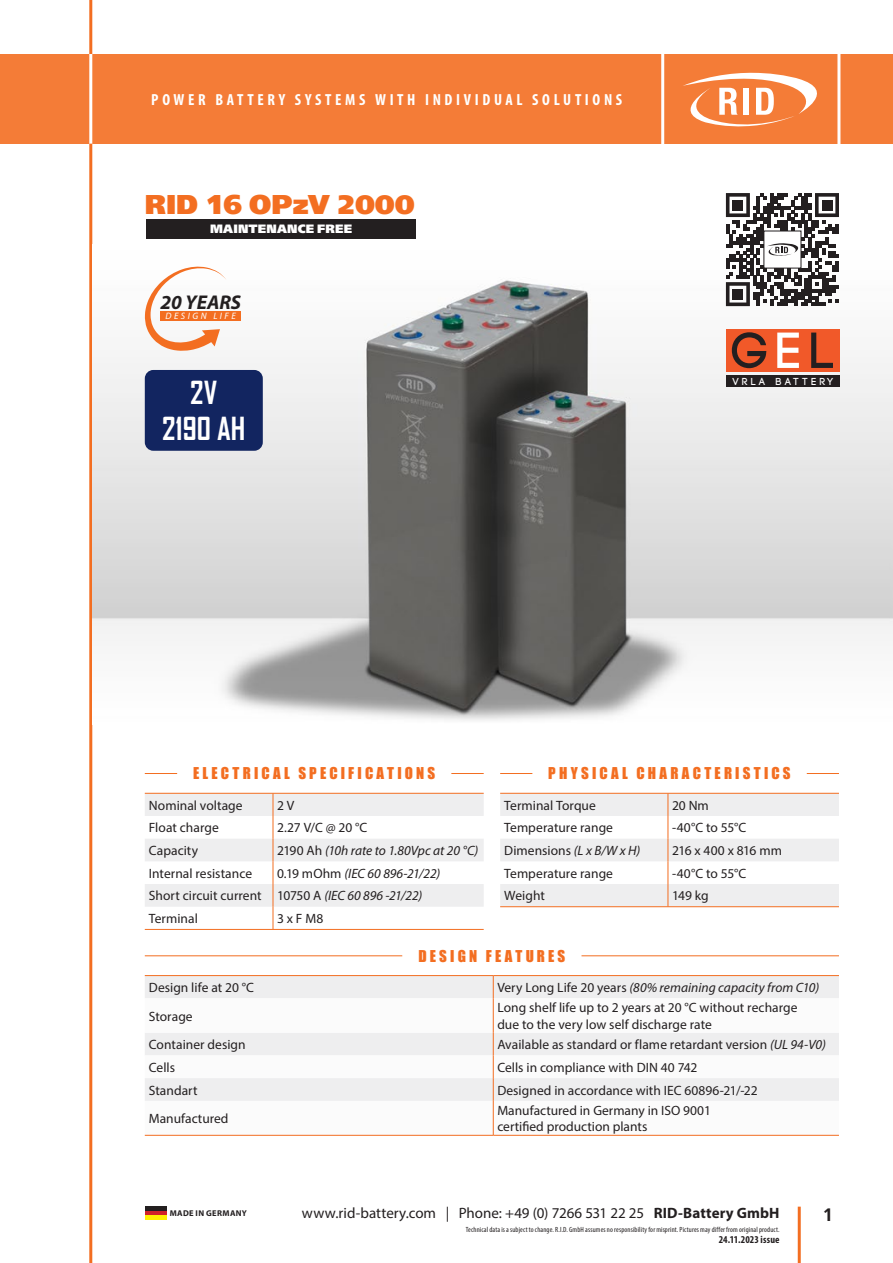
<style>
.page{position:relative;width:893px;height:1263px;background:#fff}
.page>*{position:absolute;margin:0;border:0;box-sizing:border-box;transform-origin:0 0}
.t1{font:700 50.55px "Code";color:#231f20}
.t2{font:700 30.45px "Agency FB";color:#fff}
.t3{font:27px "Free Set Black C";letter-spacing:-.005em;color:#f36e21}
.t4{font:italic 700 19.95px "Myriad Pro";color:#231f20}
.t5{font:18px "Free Set Demi C";color:#231f20}
.t6{font:700 condensed 16.05px "Myriad Pro";letter-spacing:.225em;color:#fff}
.t7{font:15px "Impact";letter-spacing:.215em;color:#f36e21}
.t8{font:15px "Myriad Pro";color:#231f20}
.t9{font:13.5px "Myriad Pro";color:#231f20}
.t10{font:italic 13.5px "Myriad Pro";color:#231f20}
.t11{font:13.5px "Myriad Pro";letter-spacing:-.035em;color:#231f20}
.t12{font:12px "Free Set Black C";letter-spacing:.015em;color:#fff}
.t13{font:700 condensed 10.5px "Myriad Pro";letter-spacing:.01em;color:#231f20}
.t14{font:700 10.05px "Code";letter-spacing:.34em;color:#fff}
.t15{font:italic 9.3px "Myriad Pro";letter-spacing:.265em;color:#fff}
.t16{font:700 8.4px "Myriad Pro";letter-spacing:.045em;color:#231f20}
.t17{font:condensed 7.5px "Myriad Pro";letter-spacing:.02em;color:#231f20}
.s1{color:#fff}
.s2{font-style:normal}
.s3{font-style:italic}
.s4{font-weight:700}
</style>
<div class="page">
<div style="left:0;top:54px;width:893px;height:90px;background:#f47c37"></div>
<svg style="left:683px;top:73px;width:134px;height:54px"></svg>
<hr style="left:89px;top:51px;width:3px;height:97px;background:#fff">
<hr style="left:89px;top:144px;width:3px;height:1119px;background:#f36e21">
<hr style="left:798px;top:1206px;width:3px;height:57px;background:#f36e21">
<hr style="left:89px;top:0;width:3px;height:54px;background:#f36e21">
<hr style="left:661px;top:51px;width:3px;height:97px;background:#fff">
<hr style="left:837px;top:51px;width:3px;height:97px;background:#fff">
<div style="left:146px;top:219px;width:270px;height:20px;background:#231f20"></div>
<hr style="left:145px;top:1207px;width:21px;height:4px;background:#231f20">
<hr style="left:145px;top:1211px;width:21px;height:4px;background:#d1232a">
<hr style="left:145px;top:1215px;width:21px;height:4px;background:#fff101">
<hr style="left:145px;top:773px;width:32px;height:1px;background:#f36e21">
<hr style="left:451px;top:773px;width:33px;height:1px;background:#f36e21">
<hr style="left:500px;top:773px;width:32px;height:1px;background:#f36e21">
<hr style="left:807px;top:773px;width:32px;height:1px;background:#f36e21">
<hr style="left:145px;top:955px;width:257px;height:1px;background:#f36e21">
<hr style="left:581px;top:955px;width:258px;height:1px;background:#f36e21">
<img style="left:92px;top:280px;width:801px;height:441px">
<svg style="left:145px;top:794px;width:339px;height:135px"></svg>
<hr style="left:145px;top:929px;width:128px;height:1px;background:#f36e21">
<hr style="left:273px;top:929px;width:211px;height:1px;background:#f36e21">
<hr style="left:145px;top:793px;width:128px;height:1px;background:#f36e21">
<hr style="left:273px;top:793px;width:211px;height:1px;background:#f36e21">
<div style="left:145px;top:976px;width:694px;height:22px;background:#eeeeef"></div>
<svg style="left:145px;top:998px;width:694px;height:137px"></svg>
<svg style="left:493px;top:976px;width:1px;height:22px"></svg>
<hr style="left:493px;top:998px;width:1px;height:35px;background:#f36e21">
<svg style="left:145px;top:1033px;width:694px;height:68px"></svg>
<hr style="left:493px;top:1101px;width:1px;height:34px;background:#f36e21">
<hr style="left:145px;top:975px;width:348px;height:1px;background:#f36e21">
<hr style="left:493px;top:975px;width:346px;height:1px;background:#f36e21">
<hr style="left:145px;top:1135px;width:348px;height:1px;background:#f36e21">
<hr style="left:493px;top:1135px;width:346px;height:1px;background:#f36e21">
<svg style="left:500px;top:794px;width:339px;height:112px"></svg>
<hr style="left:500px;top:906px;width:168px;height:1px;background:#f36e21">
<hr style="left:668px;top:906px;width:171px;height:1px;background:#f36e21">
<hr style="left:500px;top:793px;width:168px;height:1px;background:#f36e21">
<hr style="left:668px;top:793px;width:171px;height:1px;background:#f36e21">
<div style="left:727px;top:329px;width:113px;height:42px;background:#f15929"></div>
<div style="left:726px;top:375px;width:114px;height:12px;background:#231f20"></div>
<div style="left:145px;top:370px;width:118px;height:81px;background:#122560;border-radius:9px"></div>
<svg style="left:726px;top:193px;width:113px;height:113px"></svg>
<div style="left:733px;top:200px;width:10px;height:10px;background:#231f20"></div>
<div style="left:822px;top:200px;width:10px;height:10px;background:#231f20"></div>
<div style="left:733px;top:289px;width:10px;height:10px;background:#231f20"></div>
<svg style="left:145px;top:266px;width:82px;height:85px"></svg>
<div style="left:160px;top:311px;width:81px;height:10px;background:#f36e21"></div>
<p class="t6" style="left:151px;top:90px;width:473px">POWER BATTERY SYSTEMS WITH INDIVIDUAL SOLUTIONS</p>
<h3 class="t3" style="left:145px;top:189px;width:272px">RID 16 OPzV 2000</h3>
<p class="t12" style="left:210px;top:222px;width:143px">MAINTENANCE FREE</p>
<p class="t4" style="left:160px;top:289px;width:82px">20 YEARS</p>
<p class="t15" style="left:166px;top:310px;width:72px">DESIGN LIFE</p>
<p class="t2" style="left:190px;top:373px;width:28px">2V</p>
<p class="t2" style="left:162px;top:410px;width:85px">2190 AH</p>
<p class="t1" style="left:732px;top:325px;width:104px">G<span class="s1">E</span>L</p>
<p class="t14" style="left:733px;top:376px;width:102px">VRLA BATTERY</p>
<p class="t7" style="left:193px;top:762px;width:244px">ELECTRICAL SPECIFICATIONS</p>
<p class="t9" style="left:149px;top:797px;width:95px">Nominal voltage</p>
<p class="t9" style="left:277px;top:797px;width:19px">2 V</p>
<p class="t9" style="left:149px;top:819px;width:71px">Float charge</p>
<p class="t9" style="left:277px;top:819px;width:92px">2.27 V/C @ 20 °C</p>
<p class="t9" style="left:149px;top:842px;width:51px">Capacity</p>
<p class="t10" style="left:277px;top:842px;width:203px"><span class="s2">2190 Ah</span> (10h rate to 1.80Vpc at 20 °C)</p>
<p class="t9" style="left:149px;top:865px;width:105px">Internal resistance</p>
<p class="t10" style="left:277px;top:865px;width:165px"><span class="s2">0.19 mOhm</span> (IEC 60 896-21/22)</p>
<p class="t9" style="left:149px;top:887px;width:114px">Short circuit current</p>
<p class="t10" style="left:277px;top:887px;width:147px"><span class="s2">10750 A</span> (IEC 60 896 -21/22)</p>
<p class="t9" style="left:149px;top:910px;width:50px">Terminal</p>
<p class="t9" style="left:277px;top:910px;width:48px">3 x F M8</p>
<p class="t7" style="left:548px;top:762px;width:244px">PHYSICAL CHARACTERISTICS</p>
<p class="t9" style="left:504px;top:797px;width:93px">Terminal Torque</p>
<p class="t9" style="left:672px;top:797px;width:38px">20 Nm</p>
<p class="t9" style="left:504px;top:819px;width:110px">Temperature range</p>
<p class="t9" style="left:672px;top:819px;width:76px">‐40°C to 55°C</p>
<p class="t9" style="left:504px;top:842px;width:138px">Dimensions <span class="s3">(L x B/W x H)</span></p>
<p class="t11" style="left:672px;top:842px;width:111px">216 x 400 x 816 mm</p>
<p class="t9" style="left:504px;top:865px;width:110px">Temperature range</p>
<p class="t9" style="left:672px;top:865px;width:76px">‐40°C to 55°C</p>
<p class="t9" style="left:504px;top:887px;width:42px">Weight</p>
<p class="t9" style="left:672px;top:887px;width:38px">149 kg</p>
<p class="t7" style="left:418px;top:944px;width:149px">DESIGN FEATURES</p>
<p class="t9" style="left:149px;top:979px;width:107px">Design life at 20 °C</p>
<p class="t10" style="left:497px;top:979px;width:323px"><span class="s2">Very Long Life 20 years</span> (80% remaining capacity from C10)</p>
<p class="t9" style="left:149px;top:1008px;width:45px">Storage</p>
<p class="t9" style="left:497px;top:1000px;width:302px">Long shelf life up to 2 years at 20 °C without recharge</p>
<p class="t9" style="left:497px;top:1016px;width:216px">due to the very low self discharge rate</p>
<p class="t9" style="left:149px;top:1036px;width:98px">Container design</p>
<p class="t9" style="left:497px;top:1036px;width:330px">Available as standard or flame retardant version <span class="s3">(UL 94‐V0)</span></p>
<p class="t9" style="left:149px;top:1059px;width:28px">Cells</p>
<p class="t9" style="left:497px;top:1059px;width:201px">Cells in compliance with DIN 40 742</p>
<p class="t9" style="left:149px;top:1082px;width:50px">Standart</p>
<p class="t9" style="left:497px;top:1082px;width:262px">Designed in accordance with IEC 60896‐21/‐22</p>
<p class="t9" style="left:149px;top:1110px;width:81px">Manufactured</p>
<p class="t9" style="left:497px;top:1102px;width:215px">Manufactured in Germany in ISO 9001</p>
<p class="t9" style="left:497px;top:1118px;width:152px">certified production plants</p>
<p class="t16" style="left:170px;top:1208px;width:79px">MADE IN GERMANY</p>
<p class="t8" style="left:302px;top:1203px;width:479px">www.rid-battery.com | Phone: +49 (0) 7266 531 22 25 <span class="s4">RID-Battery GmbH</span></p>
<p class="t17" style="left:466px;top:1225px;width:315px">Technical data is a subject to change. R.I.D. GmbH assumes no responsibility for misprint. Pictures may differ from original product.</p>
<p class="t13" style="left:719px;top:1233px;width:62px">24.11.2023 issue</p>
<h3 class="t5" style="left:822px;top:1204px;width:13px">1</h3>
</div>
